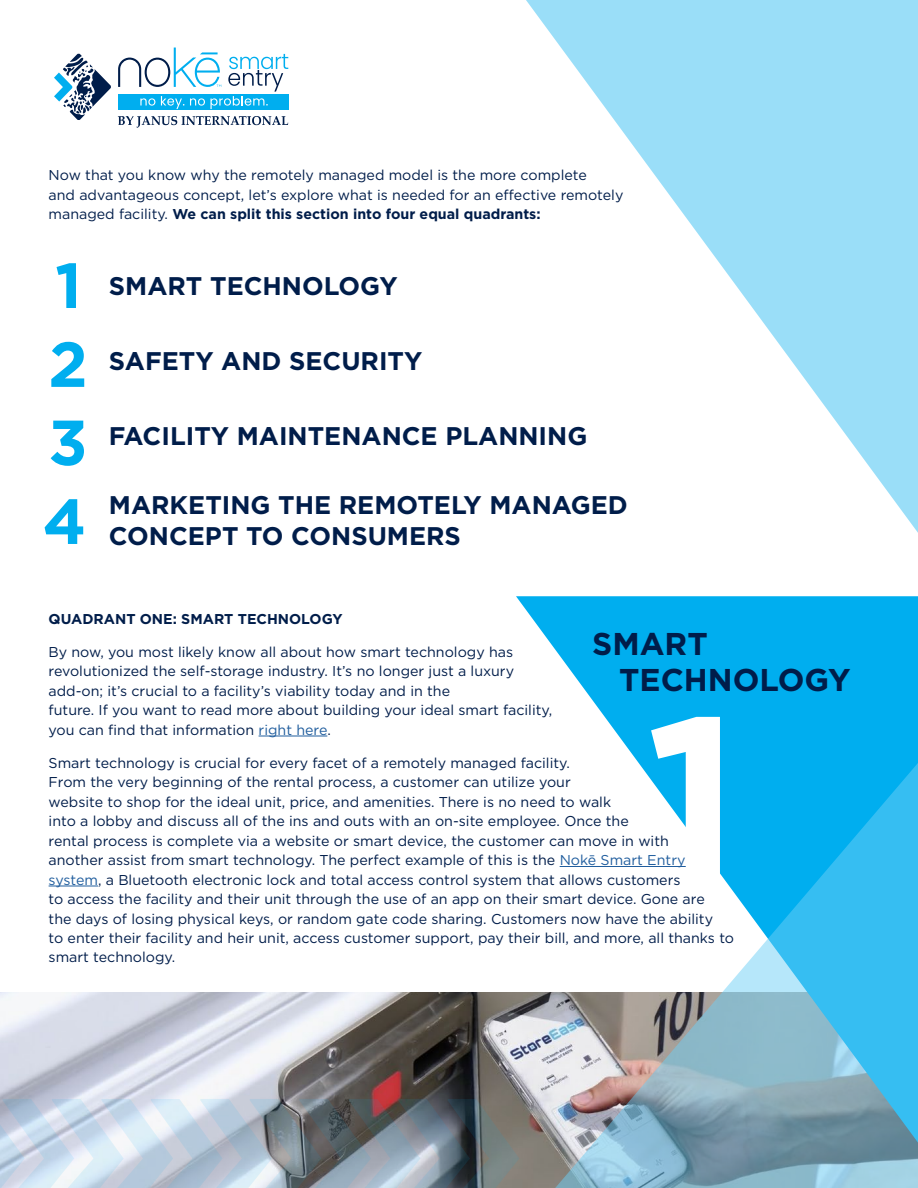
<style>
.page{position:relative;width:918px;height:1188px;background:#fff}
.page>*{position:absolute;margin:0;border:0;box-sizing:border-box;transform-origin:0 0}
.t1{font:700 225px "Gotham";color:#fff}
.t2{font:700 63.45px "Gotham";color:#00aeef}
.t3{font:700 31.5px/36px "Gotham";color:#001d4a}
.t4{font:700 25.5px/31.5px "Gotham";color:#001d4a}
.t5{font:14.25px/19.5px "Gotham";color:#001d4a}
.t6{font:700 14.25px "Gotham";color:#001d4a}
.s1{font-weight:700}
.s2{color:#215e9e}
</style>
<div class="page">
<svg style="left:54px;top:53px;width:57px;height:67px"></svg>
<svg style="left:118px;top:116px;width:170px;height:12px"></svg>
<svg style="left:118px;top:48px;width:170px;height:61px"></svg>
<img style="left:0;top:993px;width:516px;height:106px">
<svg style="left:0;top:1099px;width:518px;height:89px;background:#9ea9b3"></svg>
<svg style="left:526px;top:0;width:392px;height:533px"></svg>
<svg style="left:516px;top:596px;width:402px;height:547px;background:#1bb6ef"></svg>
<svg style="left:518px;top:688px;width:400px;height:500px"></svg>
<hr style="left:259px;top:736px;width:68px;height:1px;background:#215e9e">
<hr style="left:560px;top:866px;width:128px;height:1px;background:#215e9e">
<hr style="left:49px;top:886px;width:49px;height:1px;background:#215e9e">
<p class="t5" style="left:49px;top:165px;width:576px">Now that you know why the remotely managed model is the more complete<br>and advantageous concept, let’s explore what is needed for an effective remotely managed facility. <span class="s1">We can split this section into four equal quadrants:</span></p>
<h2 class="t2" style="left:55px;top:243px;width:28px">1</h2>
<h2 class="t2" style="left:48px;top:322px;width:41px">2</h2>
<h2 class="t2" style="left:48px;top:401px;width:41px">3</h2>
<h2 class="t2" style="left:43px;top:479px;width:45px">4</h2>
<h3 class="t4" style="left:109px;top:270px;width:290px">SMART TECHNOLOGY</h3>
<h3 class="t4" style="left:109px;top:345px;width:315px">SAFETY AND SECURITY</h3>
<h3 class="t4" style="left:109px;top:420px;width:480px">FACILITY MAINTENANCE PLANNING</h3>
<h3 class="t4" style="left:109px;top:489px;width:520px">MARKETING THE REMOTELY MANAGED<br>CONCEPT TO CONSUMERS</h3>
<p class="t6" style="left:49px;top:609px;width:296px">QUADRANT ONE: SMART TECHNOLOGY</p>
<p class="t5" style="left:49px;top:641px;width:505px">By now, you most likely know all about how smart technology has revolutionized the self-storage industry. It’s no longer just a luxury add-on; it’s crucial to a facility’s viability today and in the<br>future. If you want to read more about building your ideal smart facility, you can find that information <span class="s2">right here</span>.</p>
<p class="t5" style="left:49px;top:752px;width:687px">Smart technology is crucial for every facet of a remotely managed facility.<br>From the very beginning of the rental process, a customer can utilize your<br>website to shop for the ideal unit, price, and amenities. There is no need to walk<br>into a lobby and discuss all of the ins and outs with an on-site employee. Once the<br>rental process is complete via a website or smart device, the customer can move in with<br>another assist from smart technology. The perfect example of this is the <span class="s2">Nokē Smart Entry system</span>, a Bluetooth electronic lock and total access control system that allows customers<br>to access the facility and their unit through the use of an app on their smart device. Gone are<br>the days of losing physical keys, or random gate code sharing. Customers now have the ability<br>to enter their facility and heir unit, access customer support, pay their bill, and more, all thanks to smart technology.</p>
<h3 class="t3" style="left:619px;top:626px;width:233px;text-indent:-27px">SMART<br>TECHNOLOGY</h3>
<h1 class="t1" style="left:646px;top:647px;width:96px">1</h1>
</div>
